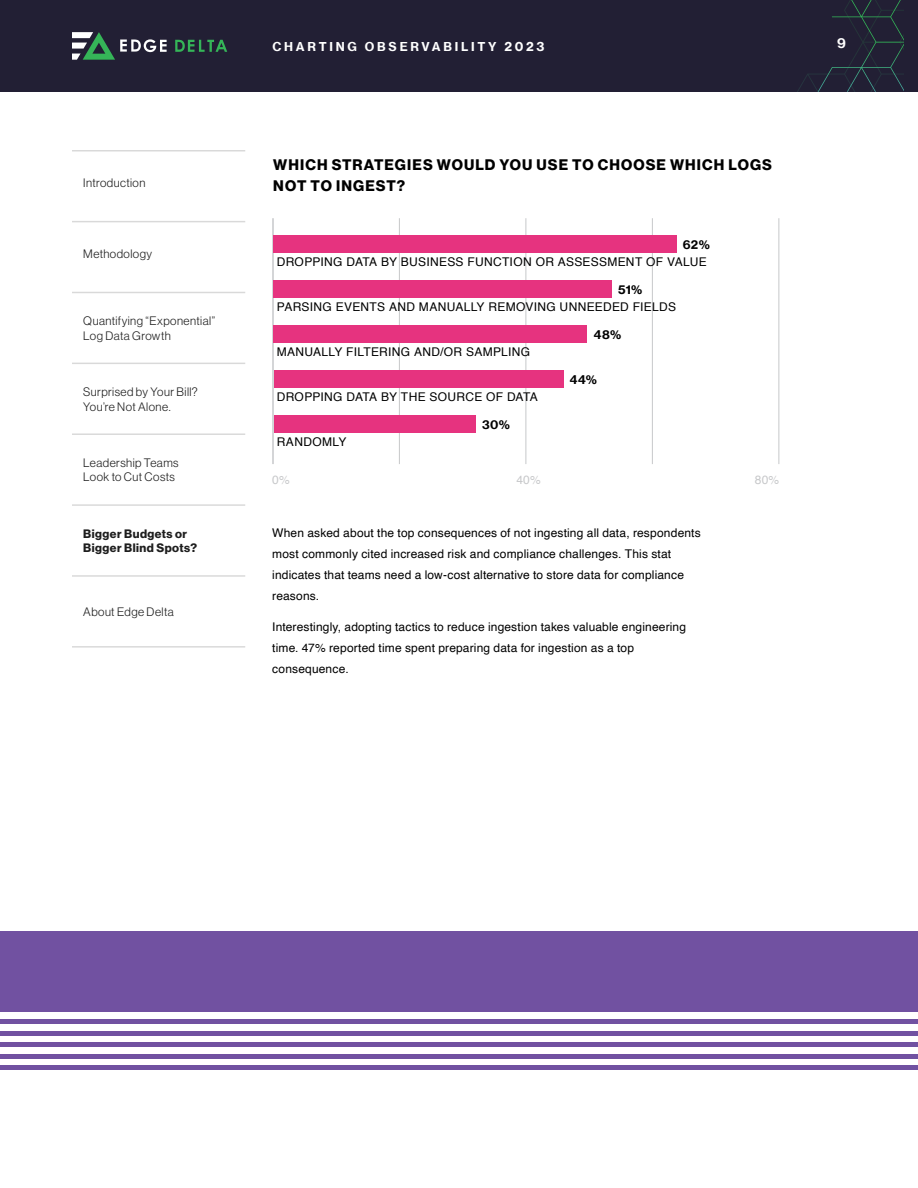
<style>
.page{position:relative;width:918px;height:1188px;background:#fff}
.page>*{position:absolute;margin:0;border:0;box-sizing:border-box;transform-origin:0 0}
.t1{font:15px/21px "N Haas Grotesk DS Pro 75 Bd";letter-spacing:.075em;color:#000}
.t2{font:13.5px "N Haas Grotesk TX Pro 75 Bd";color:#fff}
.t3{font:12px/21px "Helvetica";letter-spacing:.015em;color:#000}
.t4{font:12px/14.4px "N Haas Grotesk DS Pro 45 Lt";letter-spacing:.04em;color:#1e1e1e}
.t5{font:12px/14.4px "N Haas Grotesk DS Pro 75 Bd";letter-spacing:.04em;color:#1e1e1e}
.t6{font:12px "N Haas Grotesk TX Pro 75 Bd";letter-spacing:.23em;color:#fff}
.t7{font:12px "N Haas Grotesk TX Pro 75 Bd";letter-spacing:.035em;color:#000}
.t8{font:12px "Helvetica";color:#c7c8ca}
</style>
<div class="page">
<div style="left:0;top:0;width:918px;height:92px;background:#221f34"></div>
<svg style="left:797px;top:0;width:107px;height:92px"></svg>
<hr style="left:72px;top:646px;width:173px;height:2px;background:#b4b4b4">
<hr style="left:72px;top:221px;width:173px;height:1px;background:#b4b4b4">
<hr style="left:72px;top:150px;width:173px;height:2px;background:#b4b4b4">
<hr style="left:72px;top:292px;width:173px;height:1px;background:#b4b4b4">
<hr style="left:72px;top:363px;width:173px;height:1px;background:#b4b4b4">
<hr style="left:72px;top:433px;width:173px;height:2px;background:#b4b4b4">
<hr style="left:72px;top:504px;width:173px;height:2px;background:#b4b4b4">
<hr style="left:72px;top:575px;width:173px;height:2px;background:#b4b4b4">
<svg style="left:175px;top:40px;width:52px;height:12px"></svg>
<svg style="left:72px;top:32px;width:95px;height:28px"></svg>
<hr style="left:272px;top:218px;width:2px;height:246px;background:#c7c8ca">
<hr style="left:399px;top:218px;width:1px;height:246px;background:#c7c8ca">
<hr style="left:526px;top:218px;width:1px;height:246px;background:#c7c8ca">
<hr style="left:652px;top:218px;width:1px;height:246px;background:#c7c8ca">
<hr style="left:778px;top:218px;width:1px;height:246px;background:#c7c8ca">
<div style="left:274px;top:370px;width:289px;height:18px;background:#e6337f"></div>
<div style="left:274px;top:415px;width:201px;height:18px;background:#e6337f"></div>
<div style="left:274px;top:325px;width:313px;height:18px;background:#e6337f"></div>
<div style="left:274px;top:280px;width:338px;height:18px;background:#e6337f"></div>
<div style="left:274px;top:235px;width:403px;height:18px;background:#e6337f"></div>
<div style="left:0;top:931px;width:918px;height:81px;background:#7151a1"></div>
<div style="left:0;top:1019px;width:918px;height:5px;background:#7151a1"></div>
<hr style="left:0;top:1031px;width:918px;height:4px;background:#7151a1">
<div style="left:0;top:1042px;width:918px;height:5px;background:#7151a1"></div>
<div style="left:0;top:1054px;width:918px;height:5px;background:#7151a1"></div>
<hr style="left:0;top:1066px;width:918px;height:4px;background:#7151a1">
<p class="t4" style="left:83px;top:176px;width:64px">Introduction</p>
<p class="t4" style="left:83px;top:247px;width:70px">Methodology</p>
<p class="t4" style="left:83px;top:314px;width:133px">Quantifying “Exponential”<br>Log Data Growth</p>
<p class="t4" style="left:83px;top:385px;width:116px">Surprised by Your Bill?<br>You’re Not Alone.</p>
<p class="t4" style="left:83px;top:456px;width:97px">Leadership Teams<br>Look to Cut Costs</p>
<p class="t6" style="left:272px;top:39px;width:274px">CHARTING OBSERVABILITY 2023</p>
<p class="t2" style="left:837px;top:35px;width:10px">9</p>
<p class="t1" style="left:273px;top:154px;width:500px">WHICH STRATEGIES WOULD YOU USE TO CHOOSE WHICH LOGS<br>NOT TO INGEST?</p>
<p class="t7" style="left:683px;top:237px;width:29px">62%</p>
<p class="t3" style="left:277px;top:252px;width:432px">DROPPING DATA BY BUSINESS FUNCTION OR ASSESSMENT OF VALUE</p>
<p class="t3" style="left:277px;top:297px;width:401px">PARSING EVENTS AND MANUALLY REMOVING UNNEEDED FIELDS</p>
<p class="t3" style="left:277px;top:342px;width:255px">MANUALLY FILTERING AND/OR SAMPLING</p>
<p class="t3" style="left:277px;top:387px;width:263px">DROPPING DATA BY THE SOURCE OF DATA</p>
<p class="t3" style="left:277px;top:432px;width:71px">RANDOMLY</p>
<p class="t7" style="left:618px;top:282px;width:26px">51%</p>
<p class="t7" style="left:594px;top:327px;width:29px">48%</p>
<p class="t7" style="left:569px;top:372px;width:29px">44%</p>
<p class="t7" style="left:482px;top:417px;width:29px">30%</p>
<p class="t8" style="left:272px;top:471px;width:19px">0%</p>
<p class="t8" style="left:516px;top:471px;width:26px">40%</p>
<p class="t8" style="left:755px;top:471px;width:26px">80%</p>
<p class="t5" style="left:83px;top:527px;width:115px">Bigger Budgets or<br>Bigger Blind Spots?</p>
<p class="t3" style="left:272px;top:523px;width:430px">When asked about the top consequences of not ingesting all data, respondents most commonly cited increased risk and compliance challenges. This stat indicates that teams need a low-cost alternative to store data for compliance reasons.</p>
<p class="t3" style="left:272px;top:617px;width:415px">Interestingly, adopting tactics to reduce ingestion takes valuable engineering time. 47% reported time spent preparing data for ingestion as a top consequence.</p>
<p class="t4" style="left:83px;top:605px;width:92px">About Edge Delta</p>
</div>
